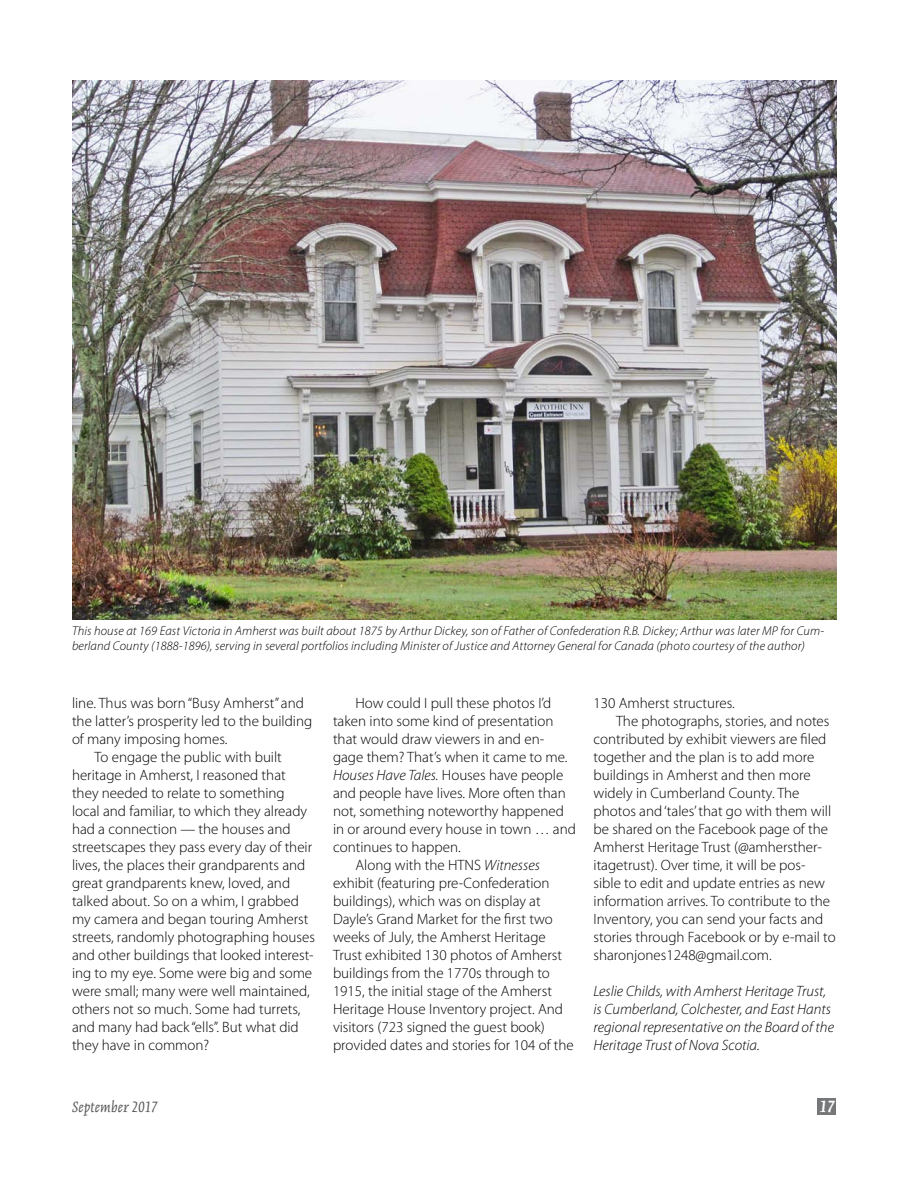
<style>
.page{position:relative;width:918px;height:1188px;background:#fff}
.page>*{position:absolute;margin:0;border:0;box-sizing:border-box;transform-origin:0 0}
.t1{font:18px "Kinesis MM It 600";color:#fff}
.t2{font:16.5px "Kinesis MM It 380";letter-spacing:.01em;color:#58595b}
.t3{font:300 15px "Myriad Pro";color:#000}
.t4{font:italic 300 15px/18px "Myriad Pro";color:#000}
.t5{font:italic 300 12.75px/15px "Myriad Pro";letter-spacing:.01em;color:#000}
.s1{font-style:normal}
.s2{font-style:italic}
</style>
<div class="page">
<div style="left:817px;top:1098px;width:19px;height:17px;background:#757779"></div>
<img style="left:72px;top:81px;width:765px;height:538px">
<p class="t5" style="left:72px;top:623px;width:754px">This house at 169 East Victoria in Amherst was built about 1875 by Arthur Dickey, son of Father of Confederation R.B. Dickey; Arthur was later MP for Cum&shy;berland County (1888-1896), serving in several portfolios including Minister of Justice and Attorney General for Canada (photo courtesy of the author)</p>
<p class="t3" style="left:72px;top:695px;width:233px">line. Thus was born “Busy Amherst” and</p>
<p class="t3" style="left:72px;top:713px;width:242px">the latter’s prosperity led to the building</p>
<p class="t3" style="left:72px;top:731px;width:157px">of many imposing homes.</p>
<p class="t3" style="left:94px;top:749px;width:189px">To engage the public with built</p>
<p class="t3" style="left:72px;top:767px;width:215px">heritage in Amherst, I reasoned that</p>
<p class="t3" style="left:72px;top:785px;width:214px">they needed to relate to something</p>
<p class="t3" style="left:72px;top:803px;width:237px">local and familiar, to which they already</p>
<p class="t3" style="left:72px;top:821px;width:220px">had a connection — the houses and</p>
<p class="t3" style="left:72px;top:839px;width:242px">streetscapes they pass every day of their</p>
<p class="t3" style="left:72px;top:857px;width:235px">lives, the places their grandparents and</p>
<p class="t3" style="left:72px;top:875px;width:220px">great grandparents knew, loved, and</p>
<p class="t3" style="left:72px;top:893px;width:229px">talked about. So on a whim, I grabbed</p>
<p class="t3" style="left:72px;top:911px;width:238px">my camera and began touring Amherst</p>
<p class="t3" style="left:72px;top:929px;width:244px">streets, randomly photographing houses</p>
<p class="t3" style="left:72px;top:947px;width:243px">and other buildings that looked interest-</p>
<p class="t3" style="left:72px;top:965px;width:242px">ing to my eye. Some were big and some</p>
<p class="t3" style="left:72px;top:983px;width:239px">were small; many were well maintained,</p>
<p class="t3" style="left:72px;top:1001px;width:230px">others not so much. Some had turrets,</p>
<p class="t3" style="left:72px;top:1019px;width:228px">and many had back “ells”. But what did</p>
<p class="t3" style="left:72px;top:1037px;width:139px">they have in common?</p>
<p class="t3" style="left:356px;top:695px;width:197px">How could I pull these photos I’d</p>
<p class="t3" style="left:333px;top:713px;width:222px">taken into some kind of presentation</p>
<p class="t3" style="left:333px;top:731px;width:213px">that would draw viewers in and en-</p>
<p class="t3" style="left:333px;top:749px;width:236px">gage them? That’s when it came to me.</p>
<p class="t4" style="left:333px;top:766px;width:232px">Houses Have Tales. <span class="s1">Houses have people</span></p>
<p class="t3" style="left:333px;top:785px;width:234px">and people have lives. More often than</p>
<p class="t3" style="left:333px;top:803px;width:232px">not, something noteworthy happened</p>
<p class="t3" style="left:333px;top:821px;width:244px">in or around every house in town … and</p>
<p class="t3" style="left:333px;top:839px;width:129px">continues to happen.</p>
<p class="t3" style="left:356px;top:857px;width:186px">Along with the HTNS <span class="s2">Witnesses</span></p>
<p class="t3" style="left:333px;top:875px;width:218px">exhibit (featuring pre-Confederation</p>
<p class="t3" style="left:333px;top:893px;width:209px">buildings), which was on display at</p>
<p class="t3" style="left:333px;top:911px;width:221px">Dayle’s Grand Market for the first two</p>
<p class="t3" style="left:333px;top:929px;width:214px">weeks of July, the Amherst Heritage</p>
<p class="t3" style="left:333px;top:947px;width:231px">Trust exhibited 130 photos of Amherst</p>
<p class="t3" style="left:333px;top:965px;width:218px">buildings from the 1770s through to</p>
<p class="t3" style="left:333px;top:983px;width:220px">1915, the initial stage of the Amherst</p>
<p class="t3" style="left:333px;top:1001px;width:232px">Heritage House I nventory project. And</p>
<p class="t3" style="left:333px;top:1019px;width:213px">visitors (723 signed the guest book)</p>
<p class="t3" style="left:333px;top:1037px;width:242px">provided dates and stories for 104 of the</p>
<p class="t3" style="left:594px;top:695px;width:143px">130 Amherst structures.</p>
<p class="t3" style="left:616px;top:713px;width:215px">The photographs, stories, and notes</p>
<p class="t3" style="left:594px;top:731px;width:234px">contributed by exhibit viewers are filed</p>
<p class="t3" style="left:594px;top:749px;width:222px">together and the plan is to add more</p>
<p class="t3" style="left:594px;top:767px;width:219px">buildings in Amherst and then more</p>
<p class="t3" style="left:594px;top:785px;width:208px">widely in Cumberland County. The</p>
<p class="t3" style="left:594px;top:803px;width:239px">photos and ‘tales’ that go with them will</p>
<p class="t3" style="left:594px;top:821px;width:236px">be shared on the Facebook page of the</p>
<p class="t3" style="left:594px;top:839px;width:230px">Amherst Heritage Trust (@amhersther-</p>
<p class="t3" style="left:594px;top:857px;width:214px">itagetrust). Over time, it will be pos-</p>
<p class="t3" style="left:594px;top:875px;width:233px">sible to edit and update entries as new</p>
<p class="t3" style="left:594px;top:893px;width:238px">information arrives. To contribute to the</p>
<p class="t3" style="left:594px;top:911px;width:231px">I nventory, you can send your facts and</p>
<p class="t3" style="left:594px;top:929px;width:244px">stories through Facebook or by e-mail to</p>
<p class="t3" style="left:594px;top:947px;width:180px">sharonjones1248@gmail.com.</p>
<p class="t4" style="left:594px;top:982px;width:242px">Leslie Childs, with Amherst Heritage Trust, is Cumberland, Colchester, and East Hants regional representative on the Board of the Heritage Trust of Nova Scotia.</p>
<p class="t2" style="left:72px;top:1097px;width:87px">September 2017</p>
<p class="t1" style="left:820px;top:1096px;width:16px">17</p>
</div>
